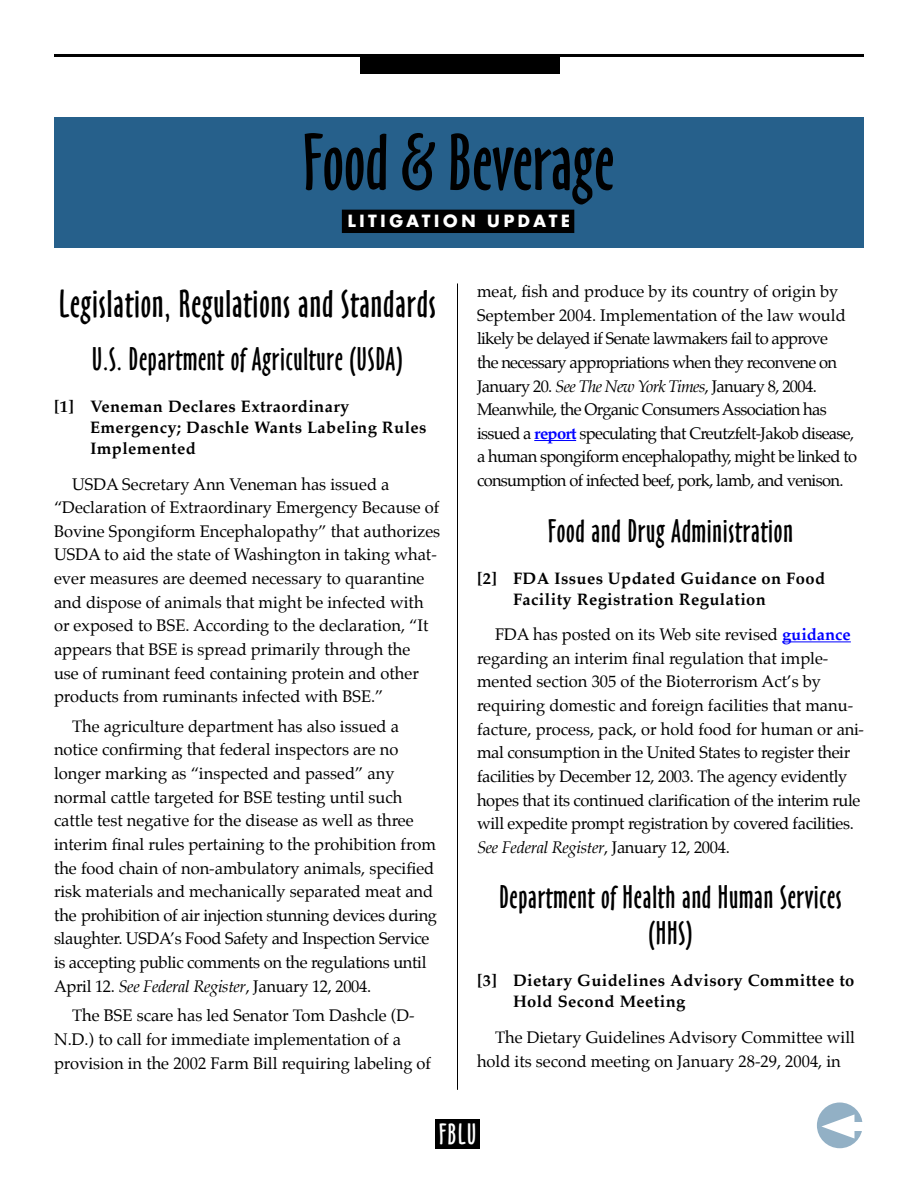
<style>
.page{position:relative;width:918px;height:1188px;background:#fff}
.page>*{position:absolute;margin:0;border:0;box-sizing:border-box;transform-origin:0 0}
.t1{font:74.1px "Oz Handicraft BT";color:#000}
.Section_Head{font:36px "Oz Handicraft BT";letter-spacing:.025em;color:#000}
.Subheads{font:30px/36px "Oz Handicraft BT";letter-spacing:.025em;color:#000;text-align:center}
.t2{font:27px "Oz Handicraft BT";color:#fff}
.t3{font:700 18.45px "Futura T";letter-spacing:.17em;color:#fff}
.Body_Copy{font:16.5px/23.7px "Palatino";color:#000}
.Body_Copy-2{font:16.5px/23.7px "Palatino";letter-spacing:-.02em;color:#000}
.Body_Copy-3{font:16.5px/23.7px "Palatino";letter-spacing:-.04em;color:#000}
.Sub_Sub{font:700 16.5px/21px "Palatino";letter-spacing:.025em;color:#000}
.s1{font-style:italic}
.s2{font-weight:700;color:#00f}
</style>
<div class="page">
<div style="left:54px;top:117px;width:810px;height:131px;background:#26608b"></div>
<div style="left:360px;top:54px;width:200px;height:20px;background:#000"></div>
<div style="left:342px;top:210px;width:232px;height:23px;background:#000"></div>
<hr style="left:54px;top:54px;width:810px;height:3px;background:#000">
<hr style="left:457px;top:283px;width:1px;height:807px;background:#000">
<div style="left:435px;top:1119px;width:45px;height:29px;background:#000"></div>
<div style="left:817px;top:1102px;width:46px;height:46px;background:#92b0c5;border-radius:50%"></div>
<div style="left:841px;top:1122px;width:23px;height:9px;background:#fff"></div>
<svg style="left:821px;top:1114px;width:33px;height:25px"></svg>
<hr style="left:534px;top:440px;width:42px;height:1px;background:#00f">
<hr style="left:782px;top:641px;width:69px;height:1px;background:#00f">
<p class="t1" style="left:303px;top:120px;width:313px">Food &amp; Beverage</p>
<p class="t3" style="left:347px;top:209px;width:224px">LITIGATION UPDATE</p>
<p class="Section_Head" style="left:59px;top:283px;width:379px">Legislation, Regulations and Standards</p>
<p class="Subheads" style="left:92px;top:341px;width:312px">U.S. Department of Agriculture (USDA)</p>
<p class="Sub_Sub" style="left:90px;top:397px;width:338px;text-indent:-36px">[1] Veneman Declares Extraordinary<br>Emergency; Daschle Wants Labeling Rules<br>Implemented</p>
<p class="Body_Copy" style="left:54px;top:473px;width:388px;text-indent:18px">USDA Secretary Ann Veneman has issued a “Declaration of Extraordinary Emergency Because of Bovine Spongiform Encephalopathy” that authorizes USDA to aid the state of Washington in taking what&shy;ever measures are deemed necessary to quarantine and dispose of animals that might be infected with or exposed to BSE. According to the declaration, “It appears that BSE is spread primarily through the<br>use of ruminant feed containing protein and other products from ruminants infected with BSE.”</p>
<p class="Body_Copy" style="left:54px;top:716px;width:385px;text-indent:18px">The agriculture department has also issued a notice confirming that federal inspectors are no longer marking as “inspected and passed” any normal cattle targeted for BSE testing until such cattle test negative for the disease as well as three interim final rules pertaining to the prohibition from the food chain of non-ambulatory animals, specified risk materials and mechanically separated meat and the prohibition of air injection stunning devices during slaughter. USDA’s Food Safety and Inspection Service is accepting public comments on the regulations until April 12. <span class="s1">See Federal Register</span>, January 12, 2004.</p>
<p class="Body_Copy" style="left:54px;top:1005px;width:379px;text-indent:18px">The BSE scare has led Senator Tom Dashcle (D-<br>N.D.) to call for immediate implementation of a provision in the 2002 Farm Bill requiring labeling of</p>
<p class="Body_Copy-3" style="left:477px;top:281px;width:382px">meat, fish and produce by its country of origin by September 2004. Implementation of the law would likely be delayed if Senate lawmakers fail to approve<br>the necessary appropriations when they reconvene on January 20. <span class="s1">See The New York Times</span>, January 8, 2004.<br>Meanwhile, the Organic Consumers Association has issued a <span class="s2">report</span> speculating that Creutzfelt-Jakob disease, a human spongiform encephalopathy, might be linked to consumption of infected beef, pork, lamb, and venison.</p>
<p class="Subheads" style="left:548px;top:513px;width:246px">Food and Drug Administration</p>
<p class="Sub_Sub" style="left:513px;top:569px;width:314px;text-indent:-36px">[2] FDA Issues Updated Guidance on Food<br>Facility Registration Regulation</p>
<p class="Body_Copy-2" style="left:477px;top:624px;width:389px;text-indent:18px">FDA has posted on its Web site revised <span class="s2">guidance </span>regarding an interim final regulation that imple&shy;mented section 305 of the Bioterrorism Act’s by requiring domestic and foreign facilities that manu&shy;facture, process, pack, or hold food for human or ani&shy;mal consumption in the United States to register their facilities by December 12, 2003. The agency evidently hopes that its continued clarification of the interim rule will expedite prompt registration by covered facilities.<br><span class="s1">See Federal Register</span>, January 12, 2004.</p>
<p class="Subheads" style="left:499px;top:880px;width:344px">Department of Health and Human Services (HHS)</p>
<p class="Sub_Sub" style="left:513px;top:972px;width:343px;text-indent:-36px">[3] Dietary Guidelines Advisory Committee to<br>Hold Second Meeting</p>
<p class="Body_Copy" style="left:477px;top:1027px;width:379px;text-indent:18px">The Dietary Guidelines Advisory Committee will hold its second meeting on January 28-29, 2004, in</p>
<p class="t2" style="left:439px;top:1119px;width:39px">FBLU</p>
</div>
